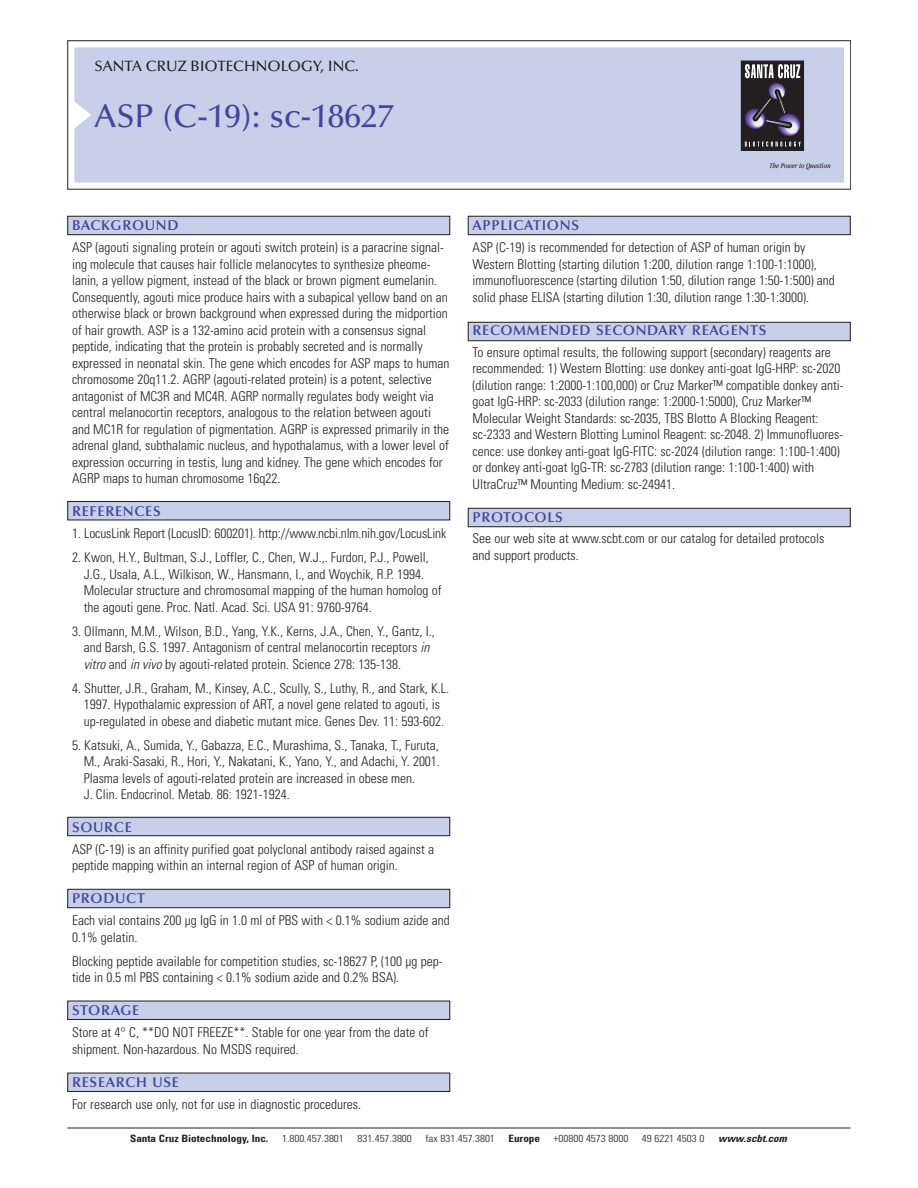
<style>
.page{position:relative;width:918px;height:1188px;background:#fff}
.page>*{position:absolute;margin:0;border:0;box-sizing:border-box;transform-origin:0 0}
.t1{font:500 33px "Optima";color:#41459c}
.t2{font:500 15px "Optima";color:#231f20}
.t3{font:600 14.25px "Optima";letter-spacing:.05em;color:#41459c}
.t4{font:300 condensed 13.5px/16.5px "Univers";color:#231f20}
.t5{font:300 condensed 10.2px "Univers";color:#231f20;scale:1.1 1}
.t6{font:700 condensed 10.2px "Univers";color:#231f20;scale:1.1 1}
.t7{font:italic 700 condensed 10.2px "Univers";color:#231f20;scale:1.1 1}
.t8{font:italic condensed 7.5px "Garamond";color:#231f20}
.s1{font-style:italic}
</style>
<div class="page">
<div style="left:74px;top:47px;width:770px;height:135px;background:#c7cfe9"></div>
<div style="left:741px;top:61px;width:62px;height:89px;background:#231f20"></div>
<div style="left:741px;top:61px;width:63px;height:90px;border:1px solid #231f20"></div>
<svg style="left:741px;top:64px;width:64px;height:83px"></svg>
<hr style="left:68px;top:1128px;width:782px;height:1px;background:#231f20">
<div style="left:68px;top:216px;width:382px;height:19px;background:#c7cfe9"></div>
<div style="left:68px;top:216px;width:382px;height:19px;border:1px solid #231f20"></div>
<div style="left:68px;top:502px;width:382px;height:18px;background:#c7cfe9"></div>
<div style="left:68px;top:501px;width:382px;height:19px;border:1px solid #231f20"></div>
<div style="left:68px;top:817px;width:382px;height:19px;background:#c7cfe9"></div>
<div style="left:68px;top:817px;width:382px;height:19px;border:1px solid #231f20"></div>
<div style="left:68px;top:889px;width:382px;height:19px;background:#c7cfe9"></div>
<div style="left:68px;top:889px;width:382px;height:19px;border:1px solid #231f20"></div>
<div style="left:68px;top:1001px;width:382px;height:18px;background:#c7cfe9"></div>
<div style="left:68px;top:1001px;width:382px;height:19px;border:1px solid #231f20"></div>
<div style="left:68px;top:1073px;width:382px;height:18px;background:#c7cfe9"></div>
<div style="left:68px;top:1073px;width:382px;height:19px;border:1px solid #231f20"></div>
<div style="left:468px;top:216px;width:382px;height:19px;background:#c7cfe9"></div>
<div style="left:468px;top:216px;width:382px;height:19px;border:1px solid #231f20"></div>
<div style="left:468px;top:322px;width:382px;height:19px;background:#c7cfe9"></div>
<div style="left:468px;top:322px;width:382px;height:19px;border:1px solid #231f20"></div>
<div style="left:468px;top:508px;width:382px;height:19px;background:#c7cfe9"></div>
<div style="left:468px;top:508px;width:382px;height:19px;border:1px solid #231f20"></div>
<p class="t2" style="left:94px;top:60px;width:266px">SANTA CRUZ BIOTECHNOLOGY, INC.</p>
<h1 class="t1" style="left:94px;top:103px;width:301px">ASP (C-19): sc-18627</h1>
<p class="t3" style="left:72px;top:220px;width:108px">BACKGROUND</p>
<p class="t4" style="left:72px;top:241px;width:379px">ASP (agouti signaling protein or agouti switch protein) is a paracrine signal&shy;ing molecule that causes hair follicle melanocytes to synthesize pheome&shy;lanin, a yellow pigment, instead of the black or brown pigment eumelanin.<br>Consequently, agouti mice produce hairs with a subapical yellow band on an otherwise black or brown background when expressed during the midportion of hair growth. ASP is a 132-amino acid protein with a consensus signal peptide, indicating that the protein is probably secreted and is normally expressed in neonatal skin. The gene which encodes for ASP maps to human chromosome 20q11.2. AGRP (agouti-related protein) is a potent, selective antagonist of MC3R and MC4R. AGRP normally regulates body weight via central melanocortin receptors, analogous to the relation between agouti and MC1R for regulation of pigmentation. AGRP is expressed primarily in the adrenal gland, subthalamic nucleus, and hypothalamus, with a lower level of expression occurring in testis, lung and kidney. The gene which encodes for AGRP maps to human chromosome 16q22.</p>
<p class="t3" style="left:72px;top:505px;width:90px">REFERENCES</p>
<p class="t4" style="left:72px;top:526px;width:376px">1. LocusLink Report (LocusID: 600201). http://www.ncbi.nlm.nih.gov/LocusLink</p>
<p class="t4" style="left:84px;top:550px;width:359px;text-indent:-12px">2. Kwon, H.Y., Bultman, S.J., Loffler, C., Chen, W.J.,. Furdon, P.J., Powell, J.G., Usala, A.L., Wilkison, W., Hansmann, I., and Woychik, R.P. 1994.<br>Molecular structure and chromosomal mapping of the human homolog of the agouti gene. Proc. Natl. Acad. Sci. USA 91: 9760-9764.</p>
<p class="t4" style="left:84px;top:624px;width:353px;text-indent:-12px">3. Ollmann, M.M., Wilson, B.D., Yang, Y.K., Kerns, J.A., Chen, Y., Gantz, I., and Barsh, G.S. 1997. Antagonism of central melanocortin receptors <span class="s1">in vitro</span>and <span class="s1">in vivo</span>by agouti-related protein. Science 278: 135-138.</p>
<p class="t4" style="left:72px;top:681px;width:379px;text-align:center">4. Shutter, J.R., Graham, M., Kinsey, A.C., Scully, S., Luthy, R., and Stark, K.L.<br>1997. Hypothalamic expression of ART, a novel gene related to agouti, is up-regulated in obese and diabetic mutant mice. Genes Dev. 11: 593-602.</p>
<p class="t4" style="left:84px;top:738px;width:358px;text-indent:-12px">5. Katsuki, A., Sumida, Y., Gabazza, E.C., Murashima, S., Tanaka, T., Furuta, M., Araki-Sasaki, R., Hori, Y., Nakatani, K., Yano, Y., and Adachi, Y. 2001.<br>Plasma levels of agouti-related protein are increased in obese men.<br>J. Clin. Endocrinol. Metab. 86: 1921-1924.</p>
<p class="t3" style="left:72px;top:821px;width:61px">SOURCE</p>
<p class="t4" style="left:72px;top:842px;width:364px">ASP (C-19) is an affinity purified goat polyclonal antibody raised against a peptide mapping within an internal region of ASP of human origin.</p>
<p class="t3" style="left:72px;top:893px;width:74px">PRODUCT</p>
<p class="t4" style="left:72px;top:914px;width:379px">Each vial contains 200 µg IgG in 1.0 ml of PBS with &lt; 0.1% sodium azide and<br>0.1% gelatin.</p>
<p class="t4" style="left:72px;top:954px;width:372px">Blocking peptide available for competition studies, sc-18627 P, (100 µg pep&shy;tide in 0.5 ml PBS containing &lt; 0.1% sodium azide and 0.2% BSA).</p>
<p class="t3" style="left:72px;top:1005px;width:69px">STORAGE</p>
<p class="t4" style="left:72px;top:1026px;width:358px">Store at 4° C, **DO NOT FREEZE**. Stable for one year from the date of shipment. Non-hazardous. No MSDS required.</p>
<p class="t3" style="left:72px;top:1076px;width:109px">RESEARCH USE</p>
<p class="t4" style="left:72px;top:1097px;width:290px">For research use only, not for use in diagnostic procedures.</p>
<p class="t8" style="left:769px;top:163px;width:63px">The Power to Question</p>
<p class="t3" style="left:473px;top:220px;width:108px">APPLICATIONS</p>
<p class="t4" style="left:473px;top:241px;width:364px">ASP (C-19) is recommended for detection of ASP of human origin by Western Blotting (starting dilution 1:200, dilution range 1:100-1:1000), immunofluorescence (starting dilution 1:50, dilution range 1:50-1:500) and solid phase ELISA (starting dilution 1:30, dilution range 1:30-1:3000).</p>
<p class="t3" style="left:473px;top:324px;width:295px">RECOMMENDED SECONDARY REAGENTS</p>
<p class="t4" style="left:473px;top:345px;width:372px">To ensure optimal results, the following support (secondary) reagents are recommended: 1) Western Blotting: use donkey anti-goat IgG-HRP: sc-2020 (dilution range: 1:2000-1:100,000) or Cruz Marker™ compatible donkey anti&shy;goat IgG-HRP: sc-2033 (dilution range: 1:2000-1:5000), Cruz Marker™ Molecular Weight Standards: sc-2035, TBS Blotto A Blocking Reagent: sc-2333 and Western Blotting Luminol Reagent: sc-2048. 2) Immunofluores&shy;cence: use donkey anti-goat IgG-FITC: sc-2024 (dilution range: 1:100-1:400) or donkey anti-goat IgG-TR: sc-2783 (dilution range: 1:100-1:400) with UltraCruz™ Mounting Medium: sc-24941.</p>
<p class="t3" style="left:473px;top:511px;width:92px">PROTOCOLS</p>
<p class="t4" style="left:473px;top:532px;width:353px">See our web site at www.scbt.com or our catalog for detailed protocols and support products.</p>
<p class="t6" style="left:130px;top:1135px;width:127px">Santa Cruz Biotechnology, Inc.</p>
<p class="t5" style="left:282px;top:1135px;width:58px">1.800.457.3801</p>
<p class="t5" style="left:357px;top:1135px;width:51px">831.457.3800</p>
<p class="t5" style="left:425px;top:1135px;width:65px">fax 831.457.3801</p>
<p class="t6" style="left:508px;top:1135px;width:30px">Europe</p>
<p class="t5" style="left:554px;top:1135px;width:69px">+00800 4573 8000</p>
<p class="t5" style="left:642px;top:1135px;width:58px">49 6221 4503 0</p>
<p class="t7" style="left:718px;top:1135px;width:66px">www.scbt.com</p>
</div>
